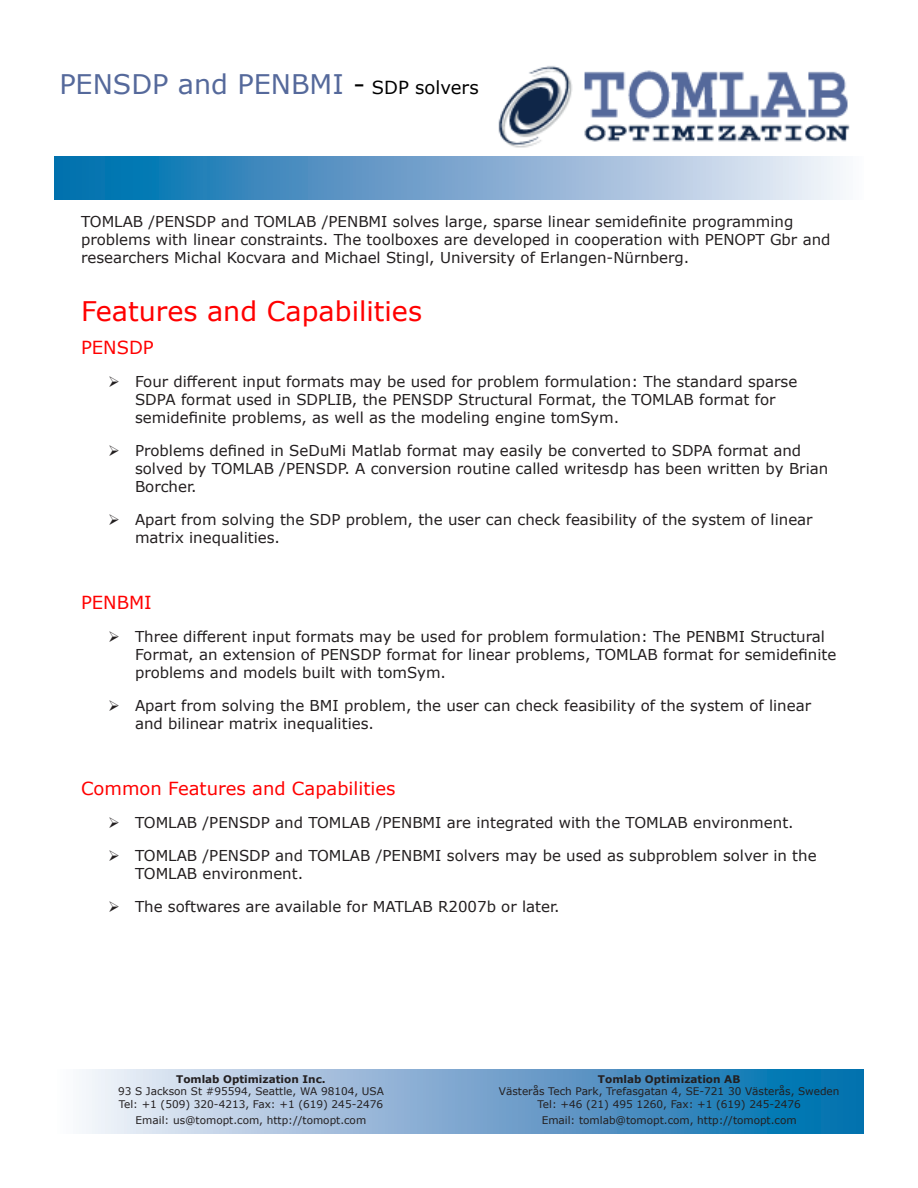
<style>
.page{position:relative;width:918px;height:1188px;background:#fff}
.page>*{position:absolute;margin:0;border:0;box-sizing:border-box;transform-origin:0 0}
.t1{font:27px "Verdana";color:#55699b}
.t2{font:27px "Verdana";color:#f00}
.t3{font:18px "Verdana";color:#f00}
.t4{font:15px/18px "Verdana";color:#231f20}
.t5{font:10.5px "Verdana";color:#231f20}
.t6{font:700 10.5px "Verdana";color:#231f20}
.s1{color:#000}
.s2{font-size:18px;color:#000}
</style>
<div class="page">
<img style="left:498px;top:66px;width:352px;height:82px">
<svg style="left:54px;top:156px;width:789px;height:43px;background:#76a9cf"></svg>
<svg style="left:82px;top:1069px;width:782px;height:65px;background:#77a9d0"></svg>
<h1 class="t1" style="left:59px;top:66px;width:421px">PENSDP and PENBMI <span class="s1">-</span> <span class="s2">SDP solvers</span></h1>
<p class="t4" style="left:81px;top:213px;width:751px">TOMLAB /PENSDP and TOMLAB /PENBMI solves large, sparse linear semidefinite programming problems with linear constraints. The toolboxes are developed in cooperation with PENOPT Gbr and researchers Michal Kocvara and Michael Stingl, University of Erlangen-Nürnberg.</p>
<p class="t2" style="left:81px;top:293px;width:343px">Features and Capabilities</p>
<p class="t3" style="left:81px;top:335px;width:74px">PENSDP</p>
<p class="t4" style="left:135px;top:373px;width:664px;text-indent:-27px">➢ Four different input formats may be used for problem formulation: The standard sparse<br>SDPA format used in SDPLIB, the PENSDP Structural Format, the TOMLAB format for semidefinite problems, as well as the modeling engine tomSym.</p>
<p class="t4" style="left:135px;top:442px;width:695px;text-indent:-27px">➢ Problems defined in SeDuMi Matlab format may easily be converted to SDPA format and solved by TOMLAB /PENSDP. A conversion routine called writesdp has been written by Brian<br>Borcher.</p>
<p class="t4" style="left:135px;top:511px;width:679px;text-indent:-27px">➢ Apart from solving the SDP problem, the user can check feasibility of the system of linear matrix inequalities.</p>
<p class="t3" style="left:81px;top:590px;width:72px">PENBMI</p>
<p class="t4" style="left:135px;top:628px;width:703px;text-indent:-27px">➢ Three different input formats may be used for problem formulation: The PENBMI Structural<br>Format, an extension of PENSDP format for linear problems, TOMLAB format for semidefinite problems and models built with tomSym.</p>
<p class="t4" style="left:135px;top:697px;width:678px;text-indent:-27px">➢ Apart from solving the BMI problem, the user can check feasibility of the system of linear and bilinear matrix inequalities.</p>
<p class="t3" style="left:81px;top:776px;width:316px">Common Features and Capabilities</p>
<p class="t4" style="left:108px;top:814px;width:687px">➢ TOMLAB /PENSDP and TOMLAB /PENBMI are integrated with the TOMLAB environment.</p>
<p class="t4" style="left:135px;top:847px;width:683px;text-indent:-27px">➢ TOMLAB /PENSDP and TOMLAB /PENBMI solvers may be used as subproblem solver in the<br>TOMLAB environment.</p>
<p class="t4" style="left:108px;top:898px;width:453px">➢ The softwares are available for MATLAB R2007b or later.</p>
<p class="t6" style="left:176px;top:1072px;width:151px">Tomlab Optimization Inc.</p>
<p class="t5" style="left:118px;top:1084px;width:267px">93 S Jackson St #95594, Seattle, WA 98104, USA</p>
<p class="t5" style="left:119px;top:1097px;width:266px">Tel: +1 (509) 320-4213, Fax: +1 (619) 245-2476</p>
<p class="t5" style="left:136px;top:1113px;width:232px">Email: us@tomopt.com, http://tomopt.com</p>
<p class="t6" style="left:598px;top:1072px;width:144px">Tomlab Optimization AB</p>
<p class="t5" style="left:499px;top:1084px;width:342px">Västerås Tech Park, Trefasgatan 4, SE-721 30 Västerås, Sweden</p>
<p class="t5" style="left:538px;top:1097px;width:265px">Tel: +46 (21) 495 1260, Fax: +1 (619) 245-2476</p>
<p class="t5" style="left:542px;top:1113px;width:256px">Email: tomlab@tomopt.com, http://tomopt.com</p>
</div>
